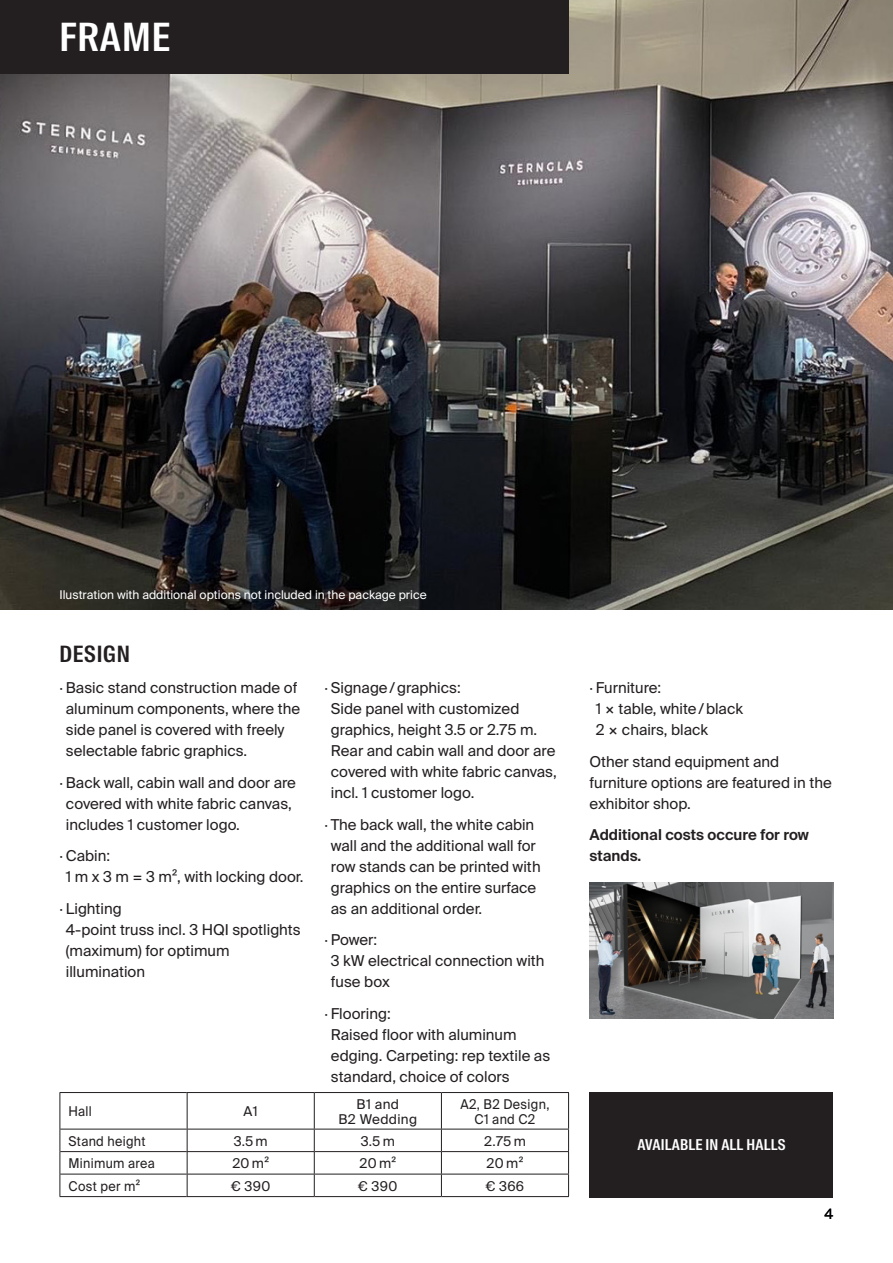
<style>
.page{position:relative;width:893px;height:1263px;background:#fff}
.page>*{position:absolute;margin:0;border:0;box-sizing:border-box;transform-origin:0 0}
.t1{font:600 39px "Suisse Intl Cond";letter-spacing:.025em;color:#fff}
.t2{font:600 22.5px "Suisse Intl Cond";letter-spacing:.035em;color:#231f20}
.t3{font:15px/21px "Suisse Intl";color:#231f20}
.t4{font:600 15px/21px "Suisse Intl";color:#231f20}
.t5{font:600 15px "Suisse Intl Cond";letter-spacing:.01em;color:#fff}
.t6{font:14.25px "Suisse Intl";color:#000002}
.t7{font:13.5px/15px "Suisse Intl";letter-spacing:.025em;color:#231f20;text-align:center;scale:.93 1}
.t8{font:13.5px/15px "Suisse Intl";letter-spacing:.025em;color:#231f20;text-align:center}
.t9{font:12px "Suisse Intl";color:#fff}
</style>
<div class="page">
<img style="left:0;top:0;width:893px;height:609px">
<hr style="left:60px;top:1093px;width:1px;height:36px;background:#231f20">
<hr style="left:60px;top:1092px;width:127px;height:1px;background:#231f20">
<hr style="left:187px;top:1093px;width:1px;height:36px;background:#231f20">
<hr style="left:60px;top:1129px;width:127px;height:1px;background:#231f20">
<hr style="left:60px;top:1151px;width:127px;height:1px;background:#231f20">
<svg style="left:60px;top:1129px;width:1px;height:67px"></svg>
<hr style="left:60px;top:1174px;width:127px;height:1px;background:#231f20">
<hr style="left:60px;top:1196px;width:127px;height:1px;background:#231f20">
<svg style="left:187px;top:1130px;width:1px;height:66px"></svg>
<hr style="left:187px;top:1092px;width:127px;height:1px;background:#231f20">
<hr style="left:314px;top:1093px;width:1px;height:36px;background:#231f20">
<hr style="left:314px;top:1092px;width:127px;height:1px;background:#231f20">
<hr style="left:441px;top:1093px;width:1px;height:36px;background:#231f20">
<hr style="left:441px;top:1092px;width:128px;height:1px;background:#231f20">
<hr style="left:568px;top:1093px;width:1px;height:36px;background:#231f20">
<hr style="left:187px;top:1129px;width:127px;height:1px;background:#231f20">
<hr style="left:314px;top:1129px;width:127px;height:1px;background:#231f20">
<hr style="left:441px;top:1129px;width:128px;height:1px;background:#231f20">
<hr style="left:187px;top:1151px;width:127px;height:1px;background:#231f20">
<hr style="left:314px;top:1151px;width:127px;height:1px;background:#231f20">
<hr style="left:441px;top:1151px;width:128px;height:1px;background:#231f20">
<hr style="left:187px;top:1174px;width:127px;height:1px;background:#231f20">
<hr style="left:187px;top:1196px;width:127px;height:1px;background:#231f20">
<svg style="left:314px;top:1129px;width:1px;height:67px"></svg>
<hr style="left:314px;top:1174px;width:127px;height:1px;background:#231f20">
<hr style="left:314px;top:1196px;width:127px;height:1px;background:#231f20">
<svg style="left:441px;top:1129px;width:1px;height:67px"></svg>
<hr style="left:441px;top:1174px;width:128px;height:1px;background:#231f20">
<svg style="left:568px;top:1129px;width:1px;height:67px"></svg>
<hr style="left:441px;top:1196px;width:128px;height:1px;background:#231f20">
<img style="left:589px;top:882px;width:244px;height:137px">
<div style="left:0;top:0;width:568px;height:74px;background:#231f20"></div>
<div style="left:589px;top:1092px;width:244px;height:105px;background:#231f20"></div>
<h1 class="t1" style="left:60px;top:14px;width:112px">FRAME</h1>
<p class="t9" style="left:60px;top:588px;width:369px">Ilustration with additional options not included in the package price</p>
<h2 class="t2" style="left:60px;top:640px;width:72px">DESIGN</h2>
<p class="t3" style="left:66px;top:677px;width:236px;text-indent:-6px">· Basic stand construction made of aluminum components, where the side panel is covered with freely selectable fabric graphics.</p>
<p class="t3" style="left:66px;top:772px;width:232px;text-indent:-6px">· Back wall, cabin wall and door are covered with white fabric canvas, includes 1 customer logo.</p>
<p class="t3" style="left:66px;top:845px;width:239px;text-indent:-6px">· Cabin:<br>1 m x 3 m = 3 m², with locking door.</p>
<p class="t3" style="left:66px;top:898px;width:236px;text-indent:-6px">· Lighting<br>4-point truss incl. 3 HQI spotlights (maximum) for optimum illumination</p>
<p class="t3" style="left:331px;top:677px;width:227px;text-indent:-6px">· Signage/graphics:<br>Side panel with customized graphics, height 3.5 or 2.75 m.<br>Rear and cabin wall and door are covered with white fabric canvas, incl. 1 customer logo.</p>
<p class="t3" style="left:331px;top:814px;width:211px;text-indent:-6px">· The back wall, the white cabin wall and the additional wall for row stands can be printed with graphics on the entire surface as an additional order.</p>
<p class="t3" style="left:331px;top:929px;width:215px;text-indent:-6px">· Power:<br>3 kW electrical connection with fuse box</p>
<p class="t3" style="left:331px;top:1003px;width:221px;text-indent:-6px">· Flooring:<br>Raised floor with aluminum edging. Carpeting: rep textile as standard, choice of colors</p>
<p class="t7" style="left:68px;top:1104px;width:27px">Hall</p>
<p class="t8" style="left:244px;top:1104px;width:16px">A1</p>
<p class="t8" style="left:339px;top:1096px;width:80px">B1 and<br>B2 Wedding</p>
<p class="t7" style="left:460px;top:1096px;width:97px">A2, B2 Design,<br>C1 and C2</p>
<p class="t7" style="left:68px;top:1133px;width:84px">Stand height</p>
<p class="t8" style="left:234px;top:1133px;width:36px">3.5 m</p>
<p class="t8" style="left:361px;top:1133px;width:36px">3.5 m</p>
<p class="t8" style="left:484px;top:1133px;width:43px">2.75 m</p>
<p class="t7" style="left:68px;top:1156px;width:94px">Minimum area</p>
<p class="t8" style="left:232px;top:1156px;width:38px">20 m²</p>
<p class="t8" style="left:359px;top:1156px;width:38px">20 m²</p>
<p class="t8" style="left:487px;top:1156px;width:38px">20 m²</p>
<p class="t7" style="left:68px;top:1178px;width:79px">Cost per m²</p>
<p class="t8" style="left:231px;top:1178px;width:41px">€ 390</p>
<p class="t8" style="left:358px;top:1178px;width:41px">€ 390</p>
<p class="t8" style="left:486px;top:1178px;width:40px">€ 366</p>
<p class="t3" style="left:596px;top:677px;width:149px;text-indent:-6px">· Furniture:<br>1 × table, white/black<br>2 × chairs, black</p>
<p class="t3" style="left:589px;top:751px;width:244px">Other stand equipment and furniture options are featured in the exhibitor shop.</p>
<p class="t4" style="left:589px;top:824px;width:221px">Additional costs occure for row stands.</p>
<p class="t5" style="left:637px;top:1136px;width:149px">AVAILABLE IN ALL HALLS</p>
<p class="t6" style="left:824px;top:1205px;width:10px">4</p>
</div>
